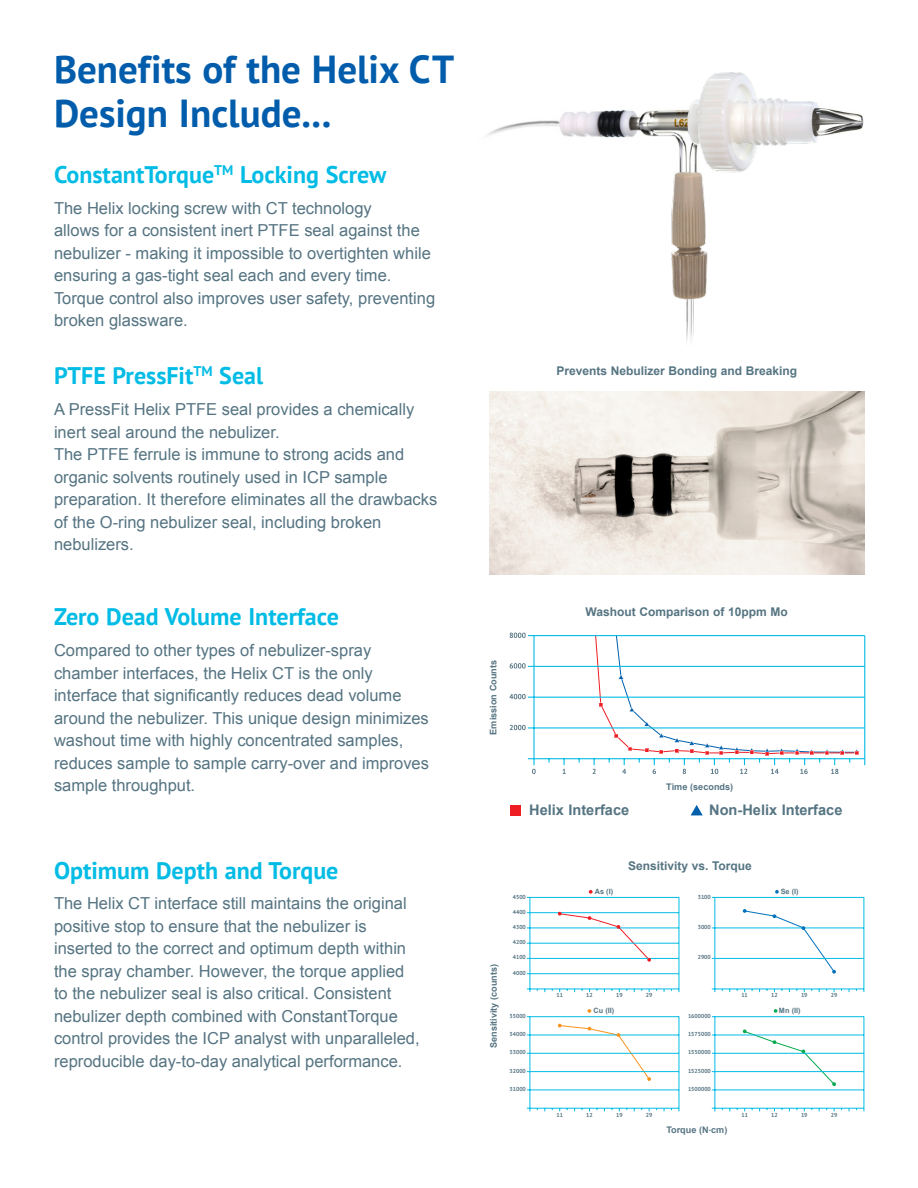
<style>
.page{position:relative;width:918px;height:1188px;background:#fff}
.page>*{position:absolute;margin:0;border:0;box-sizing:border-box;transform-origin:0 0}
.header_1{font:700 39px/43.5px "PT Sans";color:#015dab}
.subsubhead_ge_Light{font:700 24px "PT Sans";color:#02bce5}
.bullets{font:16.5px/22.5px "Arial";color:#557482}
.subsubhead_ge_Light-2{font:700 14.55px "Arial";color:#557482}
.subsubhead_ge_Light-3{font:700 12px "Arial";color:#557482}
.subsubhead_ge_Light-4{font:700 9.15px "Arial";color:#557482}
.subsubhead_ge_Light-5{font:700 9px "Arial";color:#557482}
.subsubhead_ge_Light-6{font:700 7.2px "Arial";color:#557482}
.t1{font:700 5.7px "PT Sans";color:#557482}
</style>
<div class="page">
<img style="left:487px;top:72px;width:377px;height:269px">
<div style="left:510px;top:805px;width:11px;height:10px;background:#ee1d23"></div>
<svg style="left:691px;top:805px;width:12px;height:10px"></svg>
<hr style="left:679px;top:897px;width:1px;height:95px;background:#02bce5">
<hr style="left:527px;top:943px;width:152px;height:1px;background:#02bce5">
<hr style="left:527px;top:958px;width:152px;height:1px;background:#02bce5">
<hr style="left:527px;top:928px;width:152px;height:1px;background:#02bce5">
<hr style="left:527px;top:973px;width:152px;height:1px;background:#02bce5">
<hr style="left:527px;top:897px;width:152px;height:1px;background:#02bce5">
<hr style="left:527px;top:912px;width:152px;height:1px;background:#02bce5">
<hr style="left:527px;top:989px;width:152px;height:1px;background:#02bce5">
<hr style="left:530px;top:897px;width:1px;height:95px;background:#02bce5">
<svg style="left:558px;top:912px;width:93px;height:50px"></svg>
<hr style="left:864px;top:897px;width:1px;height:95px;background:#02bce5">
<hr style="left:712px;top:958px;width:152px;height:1px;background:#02bce5">
<hr style="left:712px;top:928px;width:152px;height:1px;background:#02bce5">
<hr style="left:712px;top:897px;width:152px;height:1px;background:#02bce5">
<hr style="left:712px;top:989px;width:152px;height:1px;background:#02bce5">
<hr style="left:715px;top:897px;width:1px;height:95px;background:#02bce5">
<svg style="left:743px;top:909px;width:93px;height:65px"></svg>
<hr style="left:679px;top:1016px;width:1px;height:95px;background:#02bce5">
<hr style="left:527px;top:1071px;width:152px;height:1px;background:#02bce5">
<hr style="left:527px;top:1090px;width:152px;height:1px;background:#02bce5">
<hr style="left:527px;top:1053px;width:152px;height:1px;background:#02bce5">
<hr style="left:527px;top:1016px;width:152px;height:1px;background:#02bce5">
<hr style="left:527px;top:1035px;width:152px;height:1px;background:#02bce5">
<hr style="left:527px;top:1108px;width:152px;height:1px;background:#02bce5">
<hr style="left:530px;top:1017px;width:1px;height:94px;background:#02bce5">
<svg style="left:558px;top:1024px;width:93px;height:57px"></svg>
<hr style="left:864px;top:1016px;width:1px;height:95px;background:#02bce5">
<hr style="left:712px;top:1071px;width:152px;height:1px;background:#02bce5">
<hr style="left:712px;top:1090px;width:152px;height:1px;background:#02bce5">
<hr style="left:712px;top:1053px;width:152px;height:1px;background:#02bce5">
<hr style="left:712px;top:1016px;width:152px;height:1px;background:#02bce5">
<hr style="left:712px;top:1035px;width:152px;height:1px;background:#02bce5">
<hr style="left:712px;top:1108px;width:152px;height:1px;background:#02bce5">
<hr style="left:715px;top:1017px;width:1px;height:94px;background:#02bce5">
<svg style="left:743px;top:1030px;width:93px;height:56px"></svg>
<svg style="left:589px;top:890px;width:4px;height:4px"></svg>
<svg style="left:587px;top:1009px;width:4px;height:4px"></svg>
<svg style="left:775px;top:890px;width:4px;height:4px"></svg>
<svg style="left:774px;top:1009px;width:3px;height:4px"></svg>
<hr style="left:528px;top:666px;width:337px;height:1px;background:#02bce5">
<hr style="left:528px;top:697px;width:337px;height:1px;background:#02bce5">
<hr style="left:528px;top:635px;width:337px;height:1px;background:#02bce5">
<hr style="left:528px;top:727px;width:337px;height:1px;background:#02bce5">
<hr style="left:528px;top:758px;width:337px;height:1px;background:#02bce5">
<hr style="left:533px;top:636px;width:2px;height:129px;background:#02bce5">
<svg style="left:532px;top:769px;width:4px;height:5px"></svg>
<svg style="left:510px;top:725px;width:16px;height:5px"></svg>
<svg style="left:509px;top:694px;width:17px;height:5px"></svg>
<svg style="left:510px;top:663px;width:16px;height:6px"></svg>
<svg style="left:510px;top:633px;width:16px;height:5px"></svg>
<svg style="left:562px;top:759px;width:4px;height:15px"></svg>
<hr style="left:864px;top:636px;width:1px;height:129px;background:#02bce5">
<svg style="left:857px;top:750px;width:3px;height:10px"></svg>
<svg style="left:593px;top:635px;width:264px;height:139px"></svg>
<img style="left:489px;top:391px;width:375px;height:184px">
<p class="header_1" style="left:54px;top:47px;width:402px">Benefits of the Helix CT<br>Design Include...</p>
<p class="subsubhead_ge_Light" style="left:54px;top:159px;width:334px">ConstantTorque<sup>TM</sup> Locking Screw</p>
<p class="bullets" style="left:54px;top:197px;width:383px">The Helix locking screw with CT technology<br>allows for a consistent inert PTFE seal against the nebulizer - making it impossible to overtighten while ensuring a gas-tight seal each and every time.<br>Torque control also improves user safety, preventing broken glassware.</p>
<p class="subsubhead_ge_Light" style="left:54px;top:360px;width:211px">PTFE PressFit<sup>TM</sup> Seal</p>
<p class="bullets" style="left:54px;top:398px;width:385px">A PressFit Helix PTFE seal provides a chemically inert seal around the nebulizer.<br>The PTFE ferrule is immune to strong acids and organic solvents routinely used in ICP sample preparation. It therefore eliminates all the drawbacks of the O-ring nebulizer seal, including broken nebulizers.</p>
<p class="subsubhead_ge_Light" style="left:54px;top:601px;width:287px">Zero Dead Volume Interface</p>
<p class="bullets" style="left:54px;top:639px;width:377px">Compared to other types of nebulizer-spray chamber interfaces, the Helix CT is the only interface that significantly reduces dead volume around the nebulizer. This unique design minimizes washout time with highly concentrated samples, reduces sample to sample carry-over and improves sample throughput.</p>
<p class="subsubhead_ge_Light" style="left:54px;top:854px;width:286px">Optimum Depth and Torque</p>
<p class="bullets" style="left:54px;top:893px;width:367px">The Helix CT interface still maintains the original positive stop to ensure that the nebulizer is inserted to the correct and optimum depth within the spray chamber. However, the torque applied to the nebulizer seal is also critical. Consistent nebulizer depth combined with ConstantTorque control provides the ICP analyst with unparalleled, reproducible day-to-day analytical performance.</p>
<p class="subsubhead_ge_Light-3" style="left:556px;top:363px;width:242px">Prevents Nebulizer Bonding and Breaking</p>
<p class="subsubhead_ge_Light-4" style="left:487px;top:735px;width:76px;rotate:-90deg">Emission Counts</p>
<p class="subsubhead_ge_Light-3" style="left:586px;top:604px;width:204px">Washout Comparison of 10ppm Mo</p>
<p class="subsubhead_ge_Light-2" style="left:529px;top:801px;width:102px">Helix Interface</p>
<p class="subsubhead_ge_Light-4" style="left:666px;top:781px;width:68px">Time (seconds)</p>
<p class="subsubhead_ge_Light-2" style="left:709px;top:801px;width:135px">Non-Helix Interface</p>
<p class="subsubhead_ge_Light-5" style="left:488px;top:1048px;width:85px;rotate:-90deg">Sensitivity (counts)</p>
<p class="t1" style="left:513px;top:893px;width:15px">4500</p>
<p class="t1" style="left:513px;top:908px;width:15px">4400</p>
<p class="t1" style="left:513px;top:923px;width:15px">4300</p>
<p class="t1" style="left:513px;top:938px;width:15px">4200</p>
<p class="t1" style="left:513px;top:954px;width:15px">4100</p>
<p class="t1" style="left:513px;top:969px;width:15px">4000</p>
<p class="t1" style="left:510px;top:1012px;width:18px">35000</p>
<p class="t1" style="left:510px;top:1030px;width:18px">34000</p>
<p class="t1" style="left:510px;top:1049px;width:18px">33000</p>
<p class="t1" style="left:510px;top:1067px;width:18px">32000</p>
<p class="t1" style="left:510px;top:1085px;width:18px">31000</p>
<p class="subsubhead_ge_Light-6" style="left:595px;top:887px;width:20px">As (I)</p>
<p class="subsubhead_ge_Light-3" style="left:628px;top:857px;width:125px">Sensitivity vs. Torque</p>
<p class="t1" style="left:698px;top:893px;width:15px">3100</p>
<p class="t1" style="left:698px;top:923px;width:15px">3000</p>
<p class="t1" style="left:698px;top:954px;width:15px">2900</p>
<p class="subsubhead_ge_Light-6" style="left:781px;top:887px;width:19px">Se (I)</p>
<p class="t1" style="left:556px;top:992px;width:8px">11</p>
<p class="t1" style="left:586px;top:992px;width:8px">12</p>
<p class="t1" style="left:616px;top:992px;width:8px">19</p>
<p class="t1" style="left:646px;top:992px;width:8px">29</p>
<p class="t1" style="left:741px;top:992px;width:8px">11</p>
<p class="t1" style="left:771px;top:992px;width:8px">12</p>
<p class="t1" style="left:801px;top:992px;width:8px">19</p>
<p class="t1" style="left:831px;top:992px;width:8px">29</p>
<p class="subsubhead_ge_Light-6" style="left:594px;top:1006px;width:22px">Cu (II)</p>
<p class="t1" style="left:688px;top:1012px;width:24px">1600000</p>
<p class="subsubhead_ge_Light-6" style="left:779px;top:1006px;width:23px">Mn (II)</p>
<p class="t1" style="left:688px;top:1030px;width:24px">1575000</p>
<p class="t1" style="left:688px;top:1049px;width:24px">1550000</p>
<p class="t1" style="left:688px;top:1067px;width:24px">1525000</p>
<p class="t1" style="left:688px;top:1085px;width:24px">1500000</p>
<p class="t1" style="left:556px;top:1111px;width:8px">11</p>
<p class="t1" style="left:586px;top:1111px;width:8px">12</p>
<p class="t1" style="left:616px;top:1111px;width:8px">19</p>
<p class="t1" style="left:646px;top:1111px;width:8px">29</p>
<p class="t1" style="left:741px;top:1111px;width:8px">11</p>
<p class="t1" style="left:771px;top:1111px;width:8px">12</p>
<p class="t1" style="left:801px;top:1111px;width:8px">19</p>
<p class="t1" style="left:831px;top:1111px;width:8px">29</p>
<p class="subsubhead_ge_Light-5" style="left:666px;top:1124px;width:63px">Torque (N.cm)</p>
</div>
